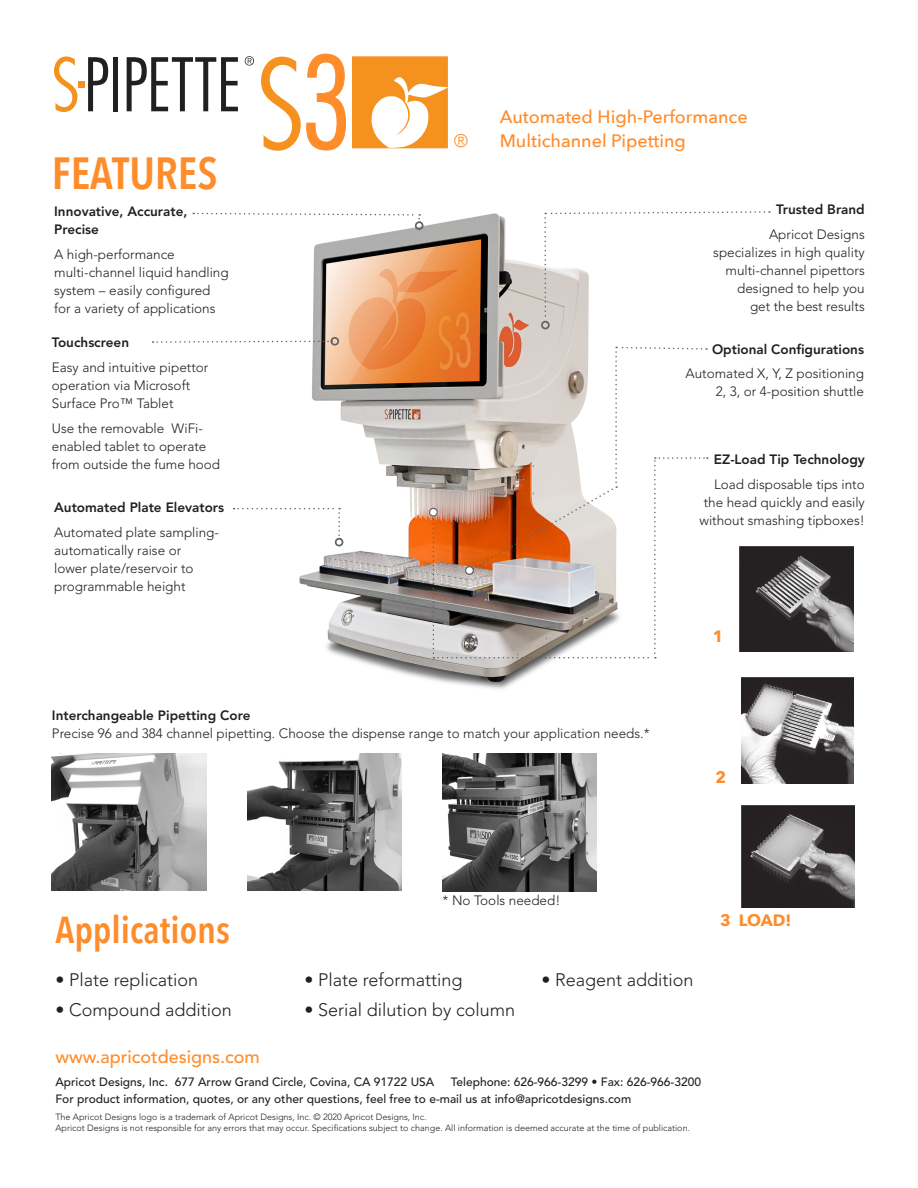
<style>
.page{position:relative;width:918px;height:1188px;background:#fff}
.page>*{position:absolute;margin:0;border:0;box-sizing:border-box;transform-origin:0 0}
.SUB_HEAD_30_36_Conde{font:600 45px "Avenir Next Condensed";color:#ff8c2b}
.Sub-Section_25_30{font:600 37.5px "Avenir Next Condensed";color:#ff8c2b}
.COPY-12_20{font:300 18px "Avenir LT";color:#231f20}
.Section_Title_conden{font:500 18px/24px "Avenir Next";color:#ff8c2b}
.tight_body_copy{font:500 18px "Avenir LT";color:#ff8c2b}
.Body_Copy{font:300 18px "Avenir LT";color:#ff8c2b}
.Section_Title_conden-2{font:700 16.5px "Avenir Next";color:#ff8c2b}
.tight_body_copy-2{font:300 13.5px/18px "Avenir LT";color:#231f20}
.tight_body_copy-3{font:800 13.5px/18px "Avenir LT";color:#231f20}
.tight_body_copy-4{font:500 12px/16.5px "Avenir LT";color:#231f20}
.tight_body_copy-5{font:300 9px "Avenir LT";color:#231f20}
</style>
<div class="page">
<img style="left:299px;top:213px;width:345px;height:476px">
<svg style="left:245px;top:56px;width:9px;height:10px"></svg>
<div style="left:113px;top:57px;width:5px;height:54px;background:#211f1f"></div>
<svg style="left:127px;top:57px;width:111px;height:54px"></svg>
<svg style="left:54px;top:56px;width:54px;height:56px"></svg>
<svg style="left:307px;top:54px;width:39px;height:96px"></svg>
<svg style="left:261px;top:57px;width:40px;height:94px"></svg>
<svg style="left:352px;top:56px;width:96px;height:92px"></svg>
<svg style="left:153px;top:340px;width:177px;height:4px"></svg>
<div style="left:330px;top:337px;width:9px;height:9px;border:2px solid #636366;border-radius:50%"></div>
<svg style="left:193px;top:212px;width:227px;height:11px"></svg>
<div style="left:415px;top:221px;width:9px;height:9px;border:2px solid #636366;border-radius:50%"></div>
<img style="left:739px;top:546px;width:115px;height:106px">
<img style="left:742px;top:678px;width:112px;height:105px">
<img style="left:742px;top:806px;width:113px;height:102px">
<img style="left:52px;top:753px;width:154px;height:138px">
<img style="left:247px;top:753px;width:155px;height:138px">
<img style="left:443px;top:754px;width:154px;height:138px">
<svg style="left:234px;top:508px;width:106px;height:31px"></svg>
<div style="left:335px;top:538px;width:8px;height:8px;border:2px solid #636366;border-radius:50%"></div>
<svg style="left:544px;top:211px;width:226px;height:111px"></svg>
<div style="left:541px;top:321px;width:9px;height:8px;border:2px solid #636366;border-radius:50%"></div>
<svg style="left:433px;top:346px;width:275px;height:312px"></svg>
<div style="left:430px;top:508px;width:7px;height:8px;background:#fff;border-radius:50%"></div>
<div style="left:429px;top:508px;width:9px;height:9px;border:1px solid #636366;border-radius:50%"></div>
<p class="SUB_HEAD_30_36_Conde" style="left:52px;top:134px;width:167px">FEATURES</p>
<p class="tight_body_copy-3" style="left:54px;top:202px;width:135px">Innovative, Accurate,<br>Precise</p>
<p class="tight_body_copy-2" style="left:54px;top:245px;width:176px">A high-performance multi-channel liquid handling system – easily configured for a variety of applications</p>
<p class="tight_body_copy-3" style="left:52px;top:333px;width:79px">Touchscreen</p>
<p class="tight_body_copy-2" style="left:52px;top:358px;width:158px">Easy and intuitive pipettor operation via Microsoft<br>Surface Pro™ Tablet</p>
<p class="tight_body_copy-2" style="left:52px;top:419px;width:170px">Use the removable WiFi&shy;enabled tablet to operate from outside the fume hood</p>
<p class="tight_body_copy-3" style="left:54px;top:498px;width:171px">Automated Plate Elevators</p>
<p class="tight_body_copy-2" style="left:54px;top:523px;width:166px">Automated plate sampling&shy;automatically raise or<br>lower plate/reservoir to programmable height</p>
<p class="Body_Copy" style="left:454px;top:130px;width:16px">®</p>
<p class="Section_Title_conden" style="left:500px;top:104px;width:250px">Automated High-Performance<br>Multichannel Pipetting</p>
<p class="tight_body_copy-3" style="left:776px;top:201px;width:90px">Trusted Brand</p>
<p class="tight_body_copy-2" style="left:713px;top:225px;width:153px;text-align:right">Apricot Designs specializes in high quality multi-channel pipettors designed to help you<br>get the best results</p>
<p class="tight_body_copy-3" style="left:712px;top:340px;width:153px">Optional Configurations</p>
<p class="tight_body_copy-2" style="left:686px;top:365px;width:180px;text-align:right">Automated X, Y, Z positioning<br>2, 3, or 4-position shuttle</p>
<p class="tight_body_copy-3" style="left:714px;top:450px;width:152px">EZ-Load Tip Technology</p>
<p class="tight_body_copy-2" style="left:700px;top:475px;width:167px;text-align:right">Load disposable tips into the head quickly and easily without smashing tipboxes!</p>
<p class="Section_Title_conden-2" style="left:713px;top:622px;width:12px">1</p>
<p class="tight_body_copy-3" style="left:52px;top:706px;width:200px">Interchangeable Pipetting Core</p>
<p class="tight_body_copy-2" style="left:52px;top:724px;width:599px">Precise 96 and 384 channel pipetting. Choose the dispense range to match your application needs.*</p>
<p class="Section_Title_conden-2" style="left:715px;top:763px;width:12px">2</p>
<p class="tight_body_copy-2" style="left:443px;top:892px;width:119px">* No Tools needed!</p>
<p class="Sub-Section_25_30" style="left:55px;top:897px;width:176px">Applications</p>
<p class="COPY-12_20" style="left:55px;top:969px;width:144px">• Plate replication</p>
<p class="COPY-12_20" style="left:304px;top:969px;width:160px">• Plate reformatting</p>
<p class="COPY-12_20" style="left:541px;top:969px;width:154px">• Reagent addition</p>
<p class="COPY-12_20" style="left:55px;top:999px;width:178px">• Compound addition</p>
<p class="COPY-12_20" style="left:304px;top:999px;width:212px">• Serial dilution by column</p>
<p class="tight_body_copy" style="left:55px;top:1046px;width:206px">www.apricotdesigns.com</p>
<p class="tight_body_copy-4" style="left:55px;top:1074px;width:380px">Apricot Designs, Inc. 677 Arrow Grand Circle, Covina, CA 91722 USA</p>
<p class="tight_body_copy-4" style="left:55px;top:1074px;width:647px;text-indent:396px">Telephone: 626-966-3299 • Fax: 626-966-3200<br>For product information, quotes, or any other questions, feel free to e-mail us at info@apricotdesigns.com</p>
<p class="tight_body_copy-5" style="left:55px;top:1112px;width:373px">The Apricot Designs logo is a trademark of Apricot Designs, Inc. © 2020 Apricot Designs, Inc.</p>
<p class="tight_body_copy-5" style="left:55px;top:1122px;width:636px">Apricot Designs is not responsible for any errors that may occur. Specifications subject to change. All information is deemed accurate at the time of publication.</p>
<p class="Section_Title_conden-2" style="left:720px;top:906px;width:73px">3 LOAD!</p>
</div>
